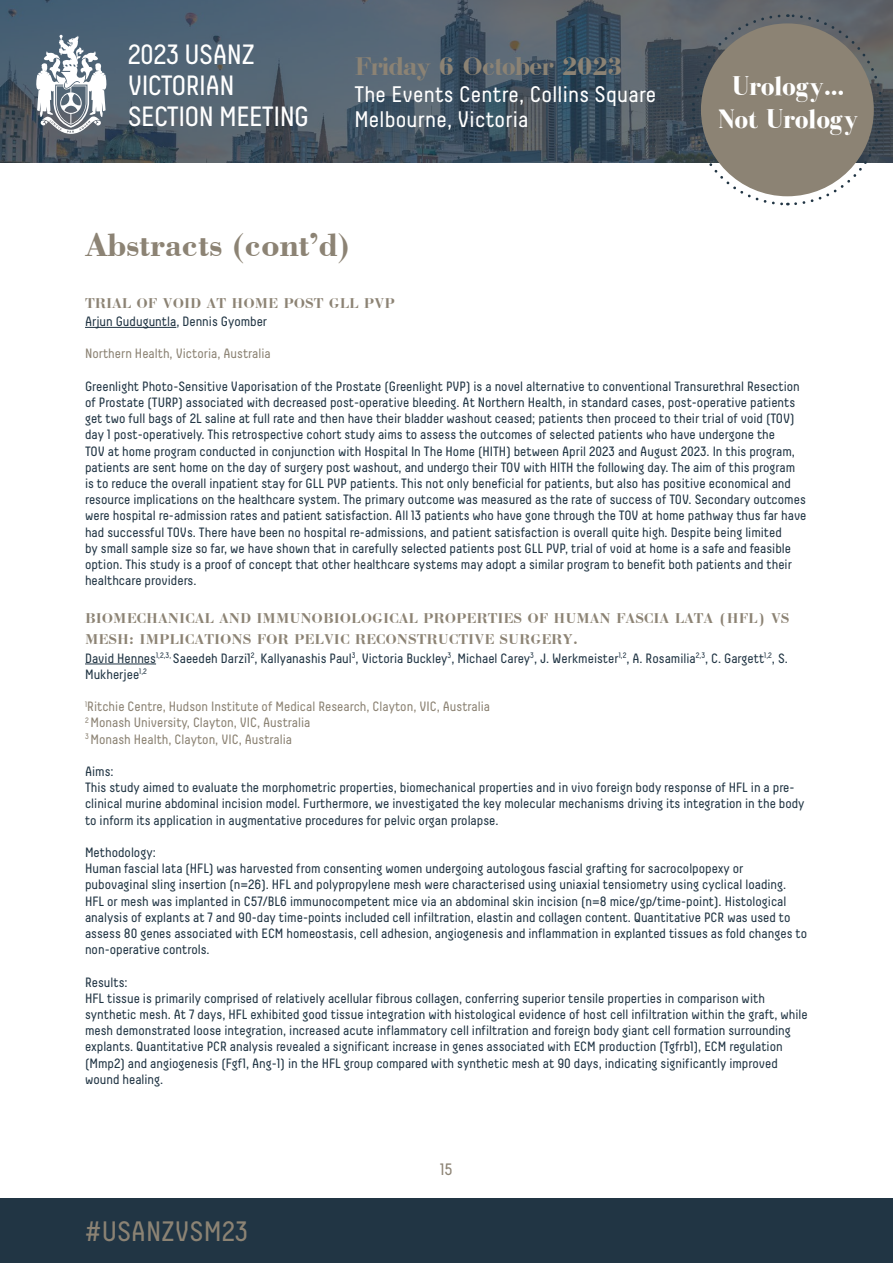
<style>
.page{position:relative;width:893px;height:1263px;background:#fff}
.page>*{position:absolute;margin:0;border:0;box-sizing:border-box;transform-origin:0 0}
.t1{font:700 34.5px "Bodoni BT";letter-spacing:-.01em;color:#8c8374}
.t2{font:28.05px "Decima";color:#8c8374}
.t3{font:27.75px/31px "Decima";letter-spacing:-.02em;color:#fff}
.t4{font:700 27.45px/32.8px "Bodoni FLF";color:#fff;text-align:center}
.t5{font:27px "Bodoni Bold Cyrillic";letter-spacing:-.02em;color:#8c8374}
.t6{font:22.5px/24.3px "Decima";letter-spacing:.01em;color:#fff}
.t7{font:16.5px "Decima";color:#8c8374}
.t8{font:15px/21px "Bodoni Bold Cyrillic";color:#8c8374}
.t9{font:13.5px/16.2px "Decima";color:#213544}
.t10{font:13.5px/16.2px "Decima";color:#8c8374}
</style>
<div class="page">
<svg style="left:0;top:0;width:893px;height:163px;background:#4a5a68"></svg>
<div style="left:0;top:1198px;width:893px;height:65px;background:#213544"></div>
<svg style="left:690px;top:13px;width:194px;height:193px;background:#8d8982"></svg>
<svg style="left:36px;top:35px;width:71px;height:99px"></svg>
<hr style="left:85px;top:327px;width:91px;height:1px;background:#213544">
<hr style="left:85px;top:664px;width:71px;height:1px;background:#213544">
<h3 class="t3" style="left:128px;top:39px;width:183px">2023 USANZ<br>VICTORIAN<br>SECTION MEETING</h3>
<h3 class="t5" style="left:354px;top:53px;width:270px">Friday 6 October 2023</h3>
<h3 class="t6" style="left:354px;top:82px;width:303px">The Events Centre, Collins Square<br>Melbourne, Victoria</h3>
<h3 class="t4" style="left:718px;top:71px;width:141px">Urology…<br>Not Urology</h3>
<h1 class="t1" style="left:85px;top:223px;width:266px">Abstracts (cont’d)</h1>
<p class="t8" style="left:85px;top:293px;width:311px">TRIAL OF VOID AT HOME POST GLL PVP</p>
<p class="t9" style="left:85px;top:313px;width:184px">Arjun Guduguntla, Dennis Gyomber</p>
<p class="t10" style="left:85px;top:346px;width:187px">Northern Health, Victoria, Australia</p>
<p class="t9" style="left:85px;top:378px;width:723px">Greenlight Photo-Sensitive Vaporisation of the Prostate (Greenlight PVP) is a novel alternative to conventional Transurethral Resection of Prostate (TURP) associated with decreased post-operative bleeding. At Northern Health, in standard cases, post-operative patients get two full bags of 2L saline at full rate and then have their bladder washout ceased; patients then proceed to their trial of void (TOV) day 1 post-operatively. This retrospective cohort study aims to assess the outcomes of selected patients who have undergone the<br>TOV at home program conducted in conjunction with Hospital In The Home (HITH) between April 2023 and August 2023. In this program, patients are sent home on the day of surgery post washout, and undergo their TOV with HITH the following day. The aim of this program is to reduce the overall inpatient stay for GLL PVP patients. This not only beneficial for patients, but also has positive economical and resource implications on the healthcare system. The primary outcome was measured as the rate of success of TOV. Secondary outcomes were hospital re-admission rates and patient satisfaction. All 13 patients who have gone through the TOV at home pathway thus far have had successful TOVs. There have been no hospital re-admissions, and patient satisfaction is overall quite high. Despite being limited<br>by small sample size so far, we have shown that in carefully selected patients post GLL PVP, trial of void at home is a safe and feasible option. This study is a proof of concept that other healthcare systems may adopt a similar program to benefit both patients and their healthcare providers.</p>
<p class="t8" style="left:85px;top:608px;width:706px">BIOMECHANICAL AND IMMUNOBIOLOGICAL PROPERTIES OF HUMAN FASCIA LATA (HFL) VS<br>MESH: IMPLICATIONS FOR PELVIC RECONSTRUCTIVE SURGERY.</p>
<p class="t9" style="left:85px;top:650px;width:704px">David Hennes<sup>1,2,3,</sup> Saeedeh Darzi1<sup>2</sup>, Kallyanashis Paul<sup>3</sup>, Victoria Buckley<sup>3</sup>, Michael Carey<sup>3</sup>, J. Werkmeister<sup>1,2</sup>, A. Rosamilia<sup>2,3</sup>, C. Gargett<sup>1,2</sup>, S.<br>Mukherjee<sup>1,2</sup></p>
<p class="t10" style="left:85px;top:698px;width:406px"><sup>1</sup>Ritchie Centre, Hudson Institute of Medical Research, Clayton, VIC, Australia<br><sup>2</sup> Monash University, Clayton, VIC, Australia<br><sup>3</sup> Monash Health, Clayton, VIC, Australia</p>
<p class="t9" style="left:85px;top:763px;width:721px">Aims:<br>This study aimed to evaluate the morphometric properties, biomechanical properties and in vivo foreign body response of HFL in a pre&shy;clinical murine abdominal incision model. Furthermore, we investigated the key molecular mechanisms driving its integration in the body to inform its application in augmentative procedures for pelvic organ prolapse.</p>
<p class="t9" style="left:85px;top:844px;width:724px">Methodology:<br>Human fascial lata (HFL) was harvested from consenting women undergoing autologous fascial grafting for sacrocolpopexy or pubovaginal sling insertion (n=26). HFL and polypropylene mesh were characterised using uniaxial tensiometry using cyclical loading.<br>HFL or mesh was implanted in C57/BL6 immunocompetent mice via an abdominal skin incision (n=8 mice/gp/time-point). Histological analysis of explants at 7 and 90-day time-points included cell infiltration, elastin and collagen content. Quantitative PCR was used to assess 80 genes associated with ECM homeostasis, cell adhesion, angiogenesis and inflammation in explanted tissues as fold changes to non-operative controls.</p>
<p class="t9" style="left:85px;top:974px;width:724px">Results:<br>HFL tissue is primarily comprised of relatively acellular fibrous collagen, conferring superior tensile properties in comparison with synthetic mesh. At 7 days, HFL exhibited good tissue integration with histological evidence of host cell infiltration within the graft, while mesh demonstrated loose integration, increased acute inflammatory cell infiltration and foreign body giant cell formation surrounding explants. Quantitative PCR analysis revealed a significant increase in genes associated with ECM production (Tgfrb1), ECM regulation (Mmp2) and angiogenesis (Fgf1, Ang-1) in the HFL group compared with synthetic mesh at 90 days, indicating significantly improved wound healing.</p>
<h2 class="t2" style="left:84px;top:1216px;width:165px">#USANZVSM23</h2>
<p class="t7" style="left:440px;top:1159px;width:14px">15</p>
</div>
